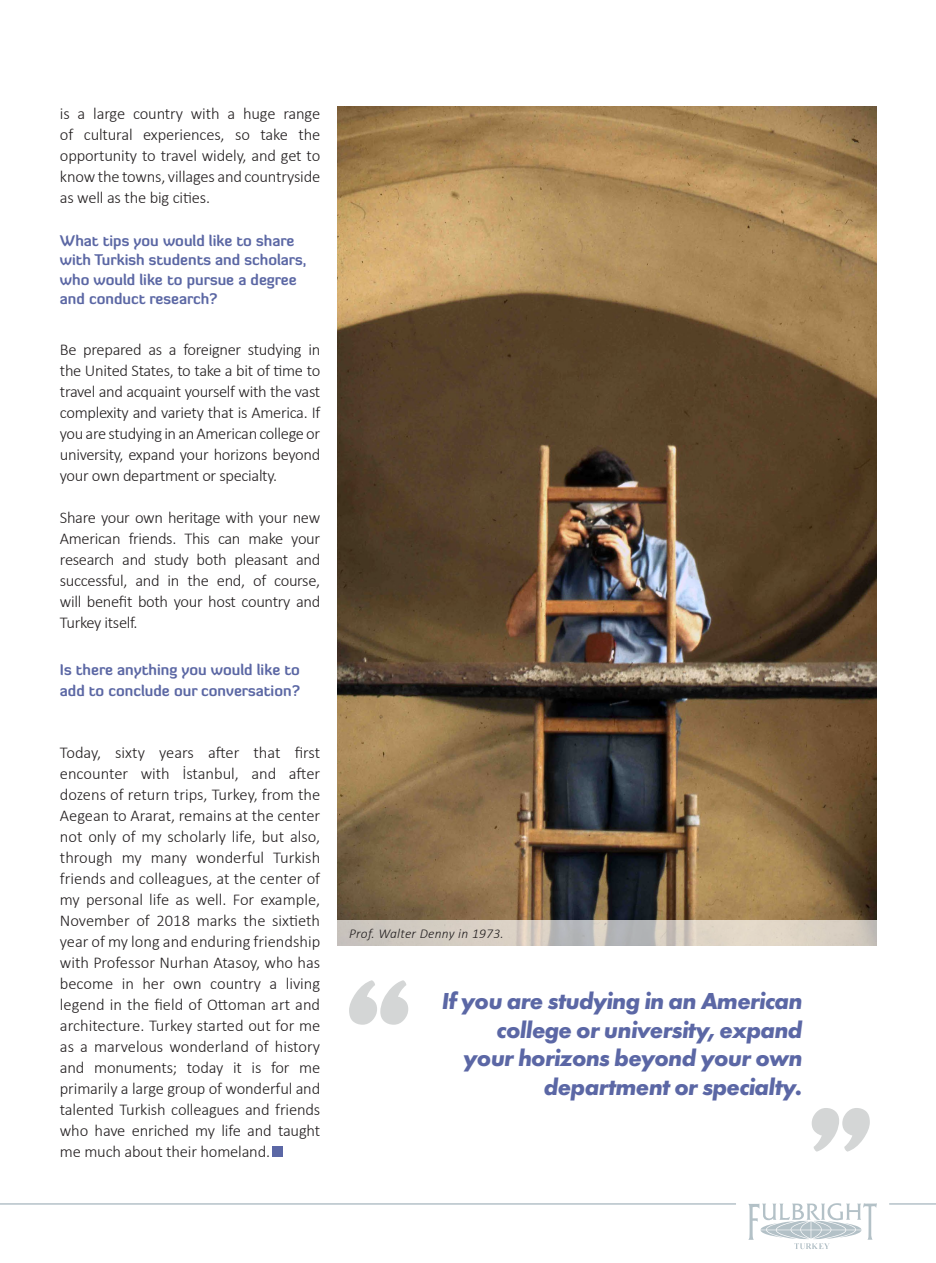
<style>
.page{position:relative;width:936px;height:1263px;background:#fff}
.page>*{position:absolute;margin:0;border:0;box-sizing:border-box;transform-origin:0 0}
.GÖVDE_SORU{font:italic 700 24px/28.5px "Futura PT";letter-spacing:-.03em;color:#5b67a5;text-align:right}
.GÖVDE_SORU-2{font:300 16.5px/21px "Calibri";letter-spacing:-.02em;color:#231f20;text-align:justify}
.GÖVDE_SORU-3{font:700 15px/19.5px "Diavlo";color:#5b67a4}
.GÖVDE_SORU-4{font:italic 300 13.5px "Calibri";letter-spacing:.02em;color:#231f20}
</style>
<div class="page">
<hr style="left:889px;top:1203px;width:46px;height:2px;background:#688390">
<hr style="left:0;top:1203px;width:736px;height:2px;background:#688390">
<svg style="left:748px;top:1203px;width:128px;height:46px"></svg>
<svg style="left:811px;top:1108px;width:58px;height:43px"></svg>
<svg style="left:349px;top:980px;width:59px;height:45px"></svg>
<img style="left:337px;top:107px;width:539px;height:813px">
<svg style="left:337px;top:920px;width:540px;height:26px;background:#d0c9c0"></svg>
<div style="left:272px;top:1146px;width:10px;height:11px;background:#5b67a5"></div>
<p class="GÖVDE_SORU-2" style="left:60px;top:103px;width:262px">is a large country with a huge range of cultural experiences, so take the opportunity to travel widely, and get to know the towns, villages and countryside as well as the big cities.</p>
<p class="GÖVDE_SORU-3" style="left:60px;top:231px;width:248px">What tips you would like to share with Turkish students and scholars, who would like to pursue a degree and conduct research?</p>
<p class="GÖVDE_SORU-2" style="left:60px;top:339px;width:262px">Be prepared as a foreigner studying in the United States, to take a bit of time to travel and acquaint yourself with the vast complexity and variety that is America. If you are studying in an American college or university, expand your horizons beyond your own department or specialty.</p>
<p class="GÖVDE_SORU-2" style="left:60px;top:507px;width:262px">Share your own heritage with your new American friends. This can make your research and study both pleasant and successful, and in the end, of course, will benefit both your host country and Turkey itself.</p>
<p class="GÖVDE_SORU-3" style="left:60px;top:659px;width:241px;line-height:21px">Is there anything you would like to add to conclude our conversation?</p>
<p class="GÖVDE_SORU-2" style="left:60px;top:741px;width:262px">Today, sixty years after that first encounter with İstanbul, and after dozens of return trips, Turkey, from the Aegean to Ararat, remains at the center not only of my scholarly life, but also, through my many wonderful Turkish friends and colleagues, at the center of my personal life as well. For example, November of 2018 marks the sixtieth year of my long and enduring friendship with Professor Nurhan Atasoy, who has become in her own country a living legend in the field of Ottoman art and architecture. Turkey started out for me as a marvelous wonderland of history and monuments; today it is for me primarily a large group of wonderful and talented Turkish colleagues and friends who have enriched my life and taught me much about their homeland.</p>
<p class="GÖVDE_SORU-4" style="left:349px;top:925px;width:156px">Prof. Walter Denny in 1973.</p>
<p class="GÖVDE_SORU" style="left:442px;top:986px;width:362px">If you are studying in an American college or university, expand your horizons beyond your own department or specialty.</p>
</div>
